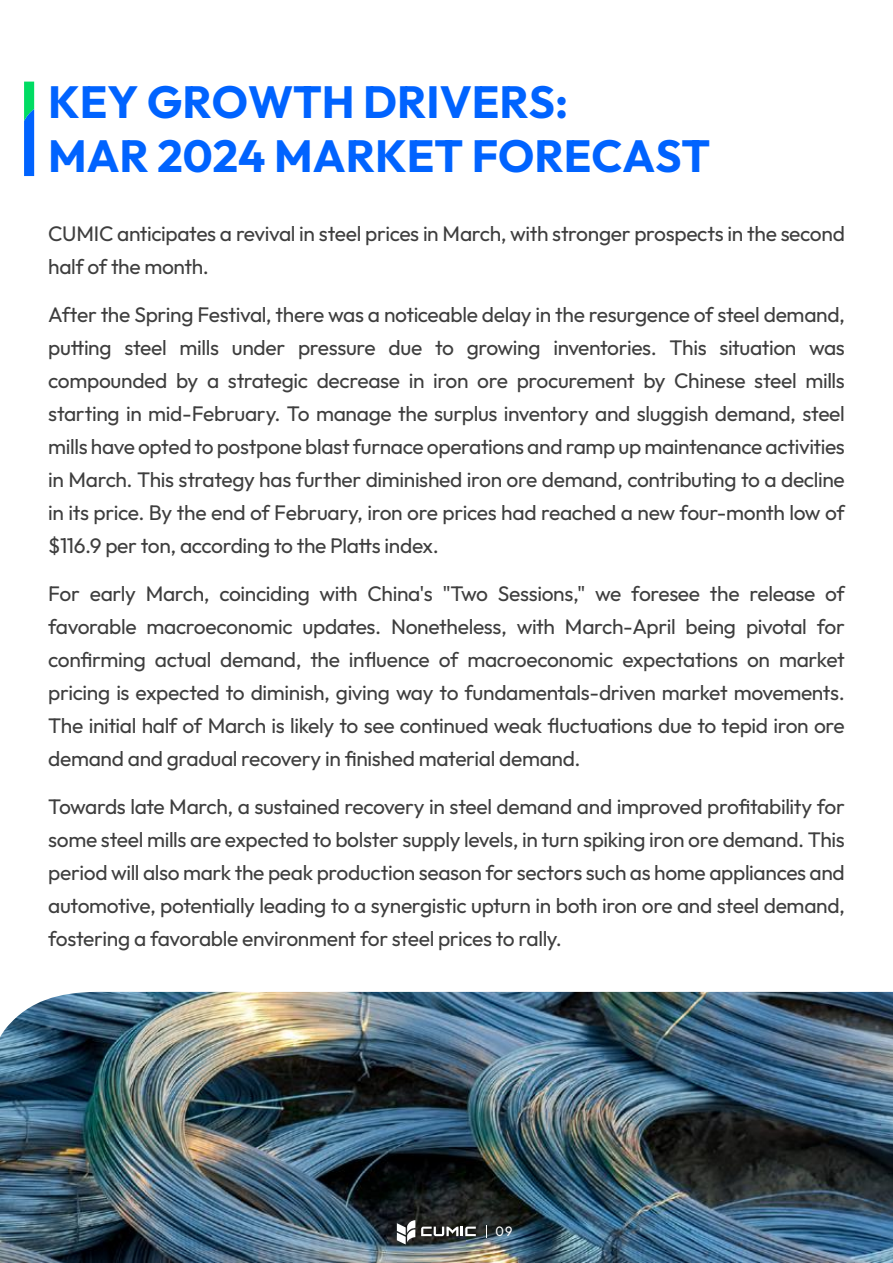
<style>
.page{position:relative;width:893px;height:1263px;background:#fff}
.page>*{position:absolute;margin:0;border:0;box-sizing:border-box;transform-origin:0 0}
.t1{font:700 45px/54px "Outfit";color:#0063ff}
.t2{font:21px/33px "Outfit";letter-spacing:-.02em;color:#3e3e3e;text-align:justify}
.t3{font:13.65px "Outfit";color:#fff;scale:.95 1}
</style>
<div class="page">
<svg style="left:24px;top:82px;width:10px;height:94px"></svg>
<img style="left:0;top:992px;width:893px;height:271px">
<svg style="left:397px;top:1220px;width:18px;height:24px"></svg>
<svg style="left:421px;top:1226px;width:55px;height:10px"></svg>
<svg style="left:486px;top:1225px;width:1px;height:13px"></svg>
<h1 class="t1" style="left:48px;top:77px;width:664px">KEY GROWTH DRIVERS:<br>MAR 2024 MARKET FORECAST</h1>
<p class="t2" style="left:48px;top:218px;width:798px">CUMIC anticipates a revival in steel prices in March, with stronger prospects in the second half of the month.</p>
<p class="t2" style="left:48px;top:299px;width:798px">After the Spring Festival, there was a noticeable delay in the resurgence of steel demand, putting steel mills under pressure due to growing inventories. This situation was compounded by a strategic decrease in iron ore procurement by Chinese steel mills starting in mid-February. To manage the surplus inventory and sluggish demand, steel mills have opted to postpone blast furnace operations and ramp up maintenance activities in March. This strategy has further diminished iron ore demand, contributing to a decline in its price. By the end of February, iron ore prices had reached a new four-month low of $116.9 per ton, according to the Platts index.</p>
<p class="t2" style="left:48px;top:578px;width:798px">For early March, coinciding with China's "Two Sessions," we foresee the release of favorable macroeconomic updates. Nonetheless, with March-April being pivotal for confirming actual demand, the influence of macroeconomic expectations on market pricing is expected to diminish, giving way to fundamentals-driven market movements.<br>The initial half of March is likely to see continued weak fluctuations due to tepid iron ore demand and gradual recovery in finished material demand.</p>
<p class="t2" style="left:48px;top:791px;width:798px">Towards late March, a sustained recovery in steel demand and improved profitability for some steel mills are expected to bolster supply levels, in turn spiking iron ore demand. This period will also mark the peak production season for sectors such as home appliances and automotive, potentially leading to a synergistic upturn in both iron ore and steel demand, fostering a favorable environment for steel prices to rally.</p>
<p class="t3" style="left:495px;top:1222px;width:19px">09</p>
</div>
